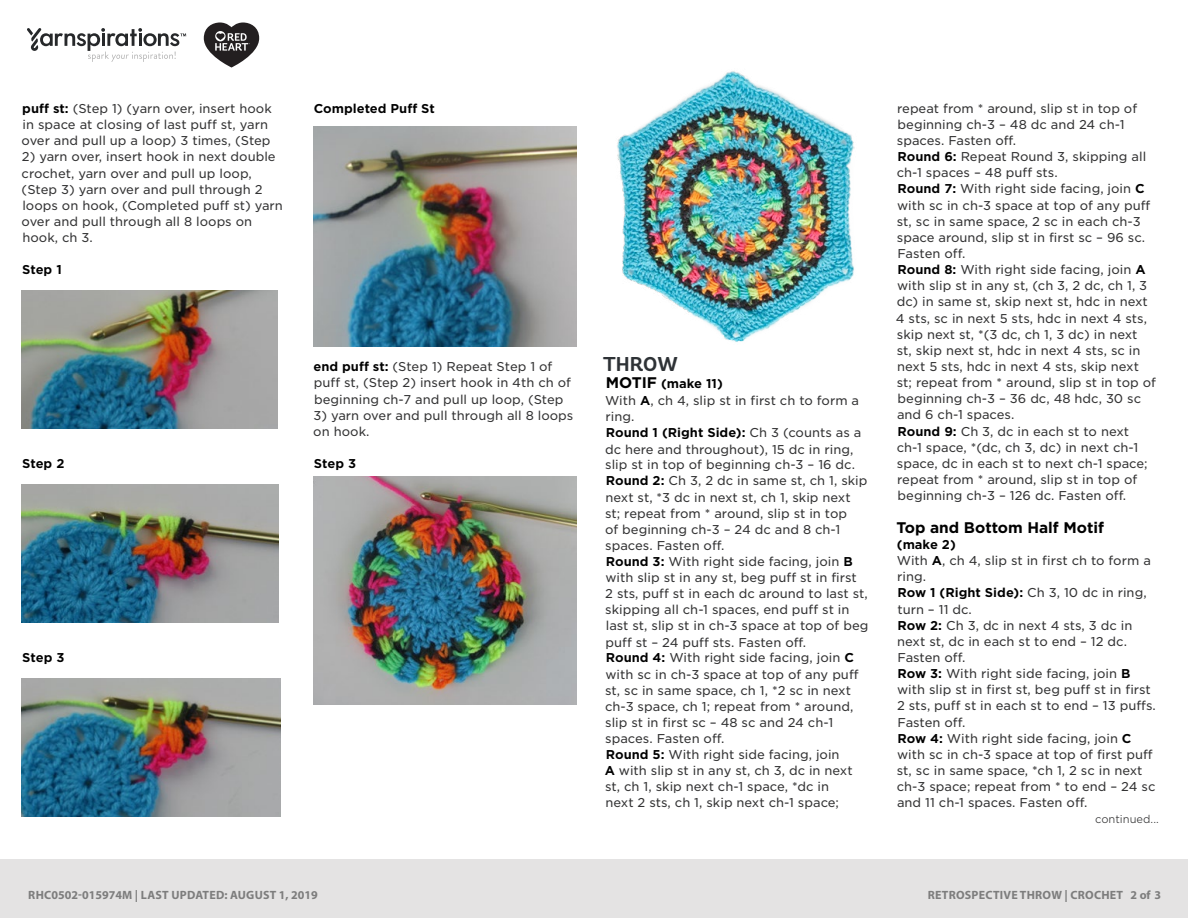
<style>
.page{position:relative;width:1188px;height:918px;background:#fff}
.page>*{position:absolute;margin:0;border:0;box-sizing:border-box;transform-origin:0 0}
.t1{font:700 19.95px "Andes Rounded";color:#2e3236}
.t2{font:700 15.45px "Gotham";color:#000}
.t3{font:12.3px/16.2px "Gotham S Sm";color:#333334}
.t4{font:700 12.3px "Gotham S Sm";color:#000}
.t5{font:700 12px "Myriad Pro";letter-spacing:.02em;color:#7d7d7d}
.t6{font:300 10.8px "Gotham S Sm";color:#333334}
.s1{font-weight:700;color:#000}
.s2{font-family:"Gotham";font-weight:700;font-size:15.45px;color:#000}
</style>
<div class="page">
<img style="left:22px;top:291px;width:255px;height:138px">
<img style="left:22px;top:484px;width:256px;height:139px">
<img style="left:22px;top:678px;width:258px;height:139px">
<img style="left:313px;top:127px;width:263px;height:219px">
<img style="left:313px;top:476px;width:263px;height:229px">
<img style="left:617px;top:71px;width:238px;height:271px">
<div style="left:0;top:860px;width:1188px;height:58px;background:#e4e3e3"></div>
<svg style="left:27px;top:28px;width:159px;height:34px"></svg>
<svg style="left:204px;top:22px;width:55px;height:46px"></svg>
<p class="t3" style="left:22px;top:100px;width:252px"><span class="s1">puff st:</span> (Step 1) (yarn over, insert hook in space at closing of last puff st, yarn over and pull up a loop) 3 times, (Step</p>
<p class="t3" style="left:22px;top:149px;width:263px">2) yarn over, insert hook in next double crochet, yarn over and pull up loop, (Step 3) yarn over and pull through 2 loops on hook, (Completed puff st) yarn over and pull through all 8 loops on hook, ch 3.</p>
<p class="t4" style="left:22px;top:261px;width:41px">Step 1</p>
<p class="t4" style="left:22px;top:455px;width:44px">Step 2</p>
<p class="t4" style="left:22px;top:649px;width:44px">Step 3</p>
<p class="t4" style="left:314px;top:100px;width:123px">Completed Puff St</p>
<p class="t3" style="left:313px;top:358px;width:259px"><span class="s1">end puff st:</span> (Step 1) Repeat Step 1 of puff st, (Step 2) insert hook in 4th ch of beginning ch-7 and pull up loop, (Step</p>
<p class="t3" style="left:313px;top:407px;width:262px">3) yarn over and pull through all 8 loops on hook.</p>
<p class="t4" style="left:314px;top:455px;width:44px">Step 3</p>
<p class="t1" style="left:603px;top:352px;width:76px">THROW</p>
<p class="t3" style="left:605px;top:375px;width:258px"><span class="s2">MOTIF</span> <span class="s1">(make 11)<br></span>With <span class="s1">A</span>, ch 4, slip st in first ch to form a ring.<br><span class="s1">Round 1 (Right Side):</span> Ch 3 (counts as a dc here and throughout), 15 dc in ring, slip st in top of beginning ch-3 – 16 dc.</p>
<p class="t3" style="left:605px;top:473px;width:265px"><span class="s1">Round 2:</span> Ch 3, 2 dc in same st, ch 1, skip next st, *3 dc in next st, ch 1, skip next<br>st; repeat from * around, slip st in top<br>of beginning ch-3 – 24 dc and 8 ch-1 spaces. Fasten off.<br><span class="s1">Round 3:</span> With right side facing, join <span class="s1">B </span>with slip st in any st, beg puff st in first<br>2 sts, puff st in each dc around to last st, skipping all ch-1 spaces, end puff st in last st, slip st in ch-3 space at top of beg puff st – 24 puff sts. Fasten off.<br><span class="s1">Round 4:</span> With right side facing, join <span class="s1">C </span>with sc in ch-3 space at top of any puff st, sc in same space, ch 1, *2 sc in next ch-3 space, ch 1; repeat from * around, slip st in first sc – 48 sc and 24 ch-1 spaces. Fasten off.<br><span class="s1">Round 5:</span> With right side facing, join<br><span class="s1">A</span> with slip st in any st, ch 3, dc in next st, ch 1, skip next ch-1 space, *dc in<br>next 2 sts, ch 1, skip next ch-1 space;</p>
<p class="t3" style="left:896px;top:100px;width:262px">repeat from * around, slip st in top of beginning ch-3 – 48 dc and 24 ch-1 spaces. Fasten off.<br><span class="s1">Round 6:</span> Repeat Round 3, skipping all ch-1 spaces – 48 puff sts.<br><span class="s1">Round 7:</span> With right side facing, join <span class="s1">C </span>with sc in ch-3 space at top of any puff st, sc in same space, 2 sc in each ch-3 space around, slip st in first sc – 96 sc.<br>Fasten off.<br><span class="s1">Round 8:</span> With right side facing, join <span class="s1">A </span>with slip st in any st, (ch 3, 2 dc, ch 1, 3 dc) in same st, skip next st, hdc in next 4 sts, sc in next 5 sts, hdc in next 4 sts, skip next st, *(3 dc, ch 1, 3 dc) in next<br>st, skip next st, hdc in next 4 sts, sc in next 5 sts, hdc in next 4 sts, skip next<br>st; repeat from * around, slip st in top of beginning ch-3 – 36 dc, 48 hdc, 30 sc and 6 ch-1 spaces.<br><span class="s1">Round 9:</span> Ch 3, dc in each st to next<br>ch-1 space, *(dc, ch 3, dc) in next ch-1 space, dc in each st to next ch-1 space; repeat from * around, slip st in top of beginning ch-3 – 126 dc. Fasten off.</p>
<p class="t2" style="left:896px;top:517px;width:209px">Top and Bottom Half Motif</p>
<p class="t3" style="left:897px;top:536px;width:261px"><span class="s1">(make 2)<br></span>With <span class="s1">A</span>, ch 4, slip st in first ch to form a ring.<br><span class="s1">Row 1 (Right Side):</span> Ch 3, 10 dc in ring, turn – 11 dc.<br><span class="s1">Row 2:</span> Ch 3, dc in next 4 sts, 3 dc in next st, dc in each st to end – 12 dc.<br>Fasten off.<br><span class="s1">Row 3:</span> With right side facing, join <span class="s1">B </span>with slip st in first st, beg puff st in first<br>2 sts, puff st in each st to end – 13 puffs.<br>Fasten off.<br><span class="s1">Row 4:</span> With right side facing, join <span class="s1">C </span>with sc in ch-3 space at top of first puff st, sc in same space, *ch 1, 2 sc in next ch-3 space; repeat from * to end – 24 sc and 11 ch-1 spaces. Fasten off.</p>
<p class="t6" style="left:1095px;top:812px;width:65px">continued...</p>
<p class="t5" style="left:28px;top:887px;width:291px">RHC0502-015974M | LAST UPDATED: AUGUST 1, 2019</p>
<p class="t5" style="left:928px;top:887px;width:235px">RETROSPECTIVE THROW | CROCHET 2 of 3</p>
</div>
